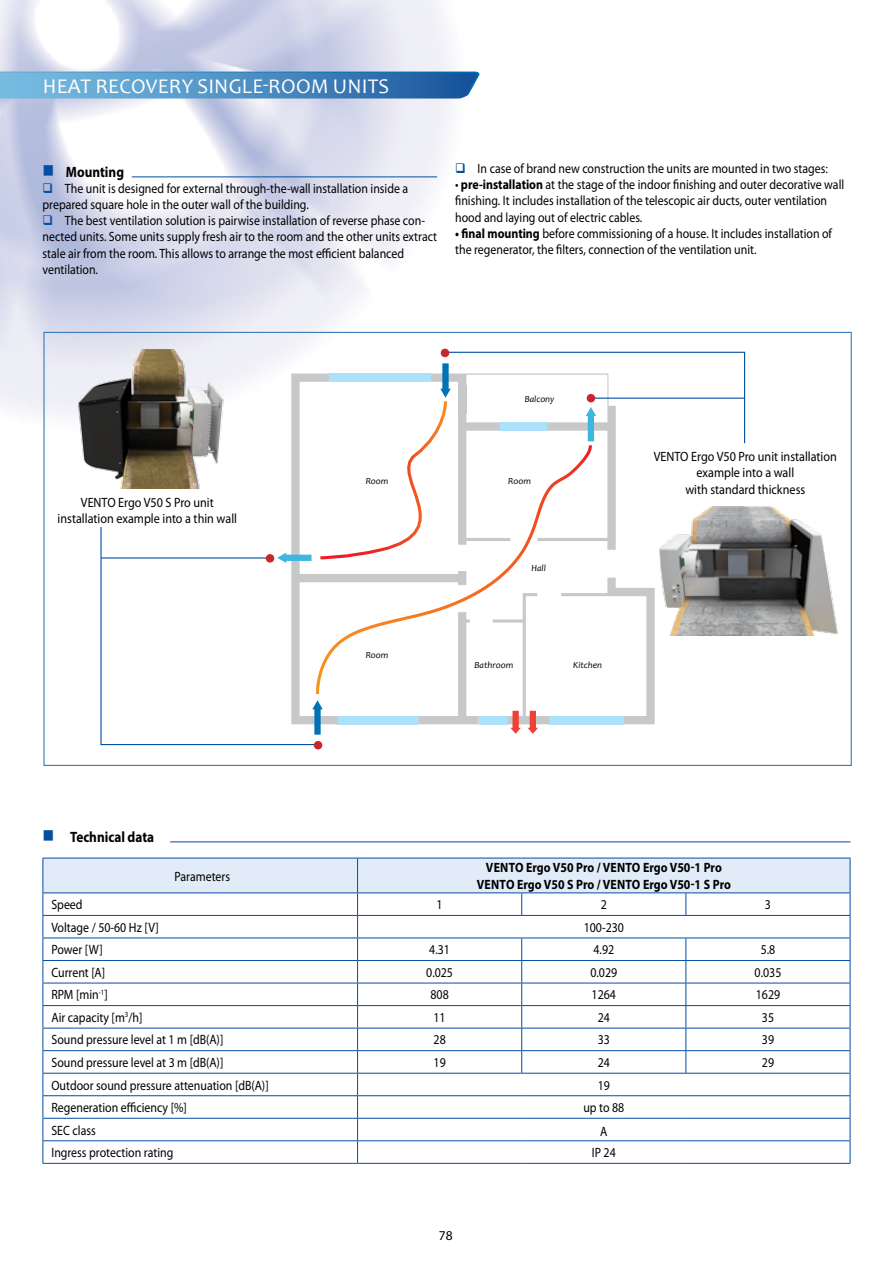
<style>
.page{position:relative;width:893px;height:1263px;background:#fff}
.page>*{position:absolute;margin:0;border:0;box-sizing:border-box;transform-origin:0 0}
.t1{font:21px "Candara";letter-spacing:.01em;color:#fff}
.t2{font:700 15px "Myriad Pro";color:#000;scale:.88 1}
.t3{font:13.5px/16.2px "Myriad Pro";color:#000;scale:.88 1}
.t4{font:13.5px/16.5px "Myriad Pro";color:#000;text-align:center;scale:.9 1}
.t5{font:700 13.5px/16.2px "Myriad Pro";color:#000;text-align:center;scale:.88 1}
.t6{font:13.5px "Myriad Pro";color:#000}
.t7{font:italic 9.3px "Candara";color:#000}
.s1{color:#034ea2}
.s2{font-style:italic}
.s3{font-weight:700}
</style>
<div class="page">
<img style="left:0;top:0;width:588px;height:489px">
<svg style="left:43px;top:858px;width:808px;height:305px"></svg>
<hr style="left:43px;top:1163px;width:315px;height:1px;background:#034ea2">
<hr style="left:358px;top:1163px;width:164px;height:1px;background:#034ea2">
<hr style="left:522px;top:1163px;width:164px;height:1px;background:#034ea2">
<hr style="left:686px;top:1163px;width:164px;height:1px;background:#034ea2">
<hr style="left:170px;top:841px;width:680px;height:1px;background:#034ea2">
<hr style="left:132px;top:176px;width:305px;height:1px;background:#034ea2">
<div style="left:479px;top:716px;width:28px;height:8px;background:#abe1fa"></div>
<svg style="left:323px;top:716px;width:95px;height:8px"></svg>
<svg style="left:418px;top:694px;width:61px;height:30px"></svg>
<svg style="left:319px;top:703px;width:4px;height:32px"></svg>
<svg style="left:493px;top:578px;width:162px;height:156px"></svg>
<svg style="left:319px;top:563px;width:272px;height:131px"></svg>
<div style="left:550px;top:716px;width:74px;height:8px;background:#abe1fa"></div>
<img style="left:73px;top:349px;width:159px;height:139px">
<img style="left:660px;top:506px;width:178px;height:129px">
<svg style="left:100px;top:527px;width:219px;height:219px"></svg>
<svg style="left:277px;top:351px;width:469px;height:212px"></svg>
<hr style="left:591px;top:398px;width:153px;height:1px;background:#034ea2">
<div style="left:266px;top:554px;width:8px;height:9px;background:#c9252c;border-radius:50%"></div>
<div style="left:314px;top:741px;width:8px;height:8px;background:#c9252c;border-radius:50%"></div>
<div style="left:587px;top:394px;width:8px;height:8px;background:#c9252c;border-radius:50%"></div>
<div style="left:441px;top:349px;width:8px;height:8px;background:#c9252c;border-radius:50%"></div>
<svg style="left:0;top:72px;width:480px;height:27px;background:#5090c3"></svg>
<h1 class="t1" style="left:43px;top:73px;width:348px">HEAT RECOVERY SINGLE-ROOM UNITS</h1>
<p class="t2" style="left:43px;top:162px;width:94px"><span class="s1">■</span> Mounting</p>
<p class="t3" style="left:43px;top:180px;width:417px"><span class="s1">❑</span> The unit is designed for external through-the-wall installation inside a prepared square hole in the outer wall of the building.</p>
<p class="t3" style="left:43px;top:213px;width:450px"><span class="s1">❑</span> The best ventilation solution is pairwise installation of reverse phase con&shy;nected units. Some units supply fresh air to the room and the other units extract stale air from the room. This allows to arrange the most efficient balanced ventilation.</p>
<p class="t3" style="left:455px;top:161px;width:425px"><span class="s1">❑</span> In case of brand new construction the units are mounted in two stages:</p>
<p class="t3" style="left:455px;top:177px;width:444px"><span class="s2">•</span> <span class="s3">pre-installation</span> at the stage of the indoor finishing and outer decorative wall finishing. It includes installation of the telescopic air ducts, outer ventilation hood and laying out of electric cables.</p>
<p class="t3" style="left:455px;top:225px;width:430px"><span class="s3">• final mounting</span> before commissioning of a house. It includes installation of the regenerator, the filters, connection of the ventilation unit.</p>
<p class="t7" style="left:525px;top:393px;width:31px">Balcony</p>
<p class="t4" style="left:58px;top:494px;width:201px">VENTO Ergo V50 S Pro unit installation example into a thin wall</p>
<p class="t2" style="left:43px;top:827px;width:128px"><span class="s1">■</span> Technical data</p>
<p class="t7" style="left:366px;top:475px;width:24px">Room</p>
<p class="t7" style="left:508px;top:475px;width:24px">Room</p>
<p class="t7" style="left:366px;top:649px;width:24px">Room</p>
<p class="t7" style="left:531px;top:563px;width:16px">Hall</p>
<p class="t7" style="left:474px;top:659px;width:40px">Bathroom</p>
<p class="t7" style="left:573px;top:659px;width:30px">Kitchen</p>
<p class="t4" style="left:654px;top:448px;width:205px">VENTO Ergo V50 Pro unit installation example into a wall<br>with standard thickness</p>
<p class="t3" style="left:175px;top:868px;width:65px">Parameters</p>
<p class="t5" style="left:477px;top:859px;width:290px">VENTO Ergo V50 Pro / VENTO Ergo V50-1 Pro<br>VENTO Ergo V50 S Pro / VENTO Ergo V50-1 S Pro</p>
<p class="t3" style="left:51px;top:897px;width:37px">Speed</p>
<p class="t3" style="left:437px;top:897px;width:8px">1</p>
<p class="t3" style="left:601px;top:897px;width:8px">2</p>
<p class="t3" style="left:765px;top:897px;width:8px">3</p>
<p class="t3" style="left:51px;top:919px;width:124px">Voltage / 50-60 Hz [V]</p>
<p class="t3" style="left:584px;top:919px;width:47px">100-230</p>
<p class="t3" style="left:51px;top:942px;width:60px">Power [W]</p>
<p class="t3" style="left:429px;top:942px;width:25px">4.31</p>
<p class="t3" style="left:593px;top:942px;width:25px">4.92</p>
<p class="t3" style="left:761px;top:942px;width:18px">5.8</p>
<p class="t3" style="left:51px;top:964px;width:63px">Current [A]</p>
<p class="t3" style="left:426px;top:964px;width:32px">0.025</p>
<p class="t3" style="left:590px;top:964px;width:32px">0.029</p>
<p class="t3" style="left:755px;top:964px;width:32px">0.035</p>
<p class="t3" style="left:51px;top:987px;width:65px">RPM [min<sup>-1</sup>]</p>
<p class="t3" style="left:430px;top:987px;width:22px">808</p>
<p class="t3" style="left:592px;top:987px;width:29px">1264</p>
<p class="t3" style="left:756px;top:987px;width:29px">1629</p>
<p class="t3" style="left:51px;top:1009px;width:105px">Air capacity [m<sup>3</sup>/h]</p>
<p class="t3" style="left:434px;top:1009px;width:15px">11</p>
<p class="t3" style="left:598px;top:1009px;width:15px">24</p>
<p class="t3" style="left:762px;top:1009px;width:15px">35</p>
<p class="t3" style="left:51px;top:1032px;width:197px">Sound pressure level at 1 m [dB(A)]</p>
<p class="t3" style="left:434px;top:1032px;width:15px">28</p>
<p class="t3" style="left:598px;top:1032px;width:15px">33</p>
<p class="t3" style="left:762px;top:1032px;width:15px">39</p>
<p class="t3" style="left:51px;top:1054px;width:197px">Sound pressure level at 3 m [dB(A)]</p>
<p class="t3" style="left:434px;top:1054px;width:15px">19</p>
<p class="t3" style="left:598px;top:1054px;width:15px">24</p>
<p class="t3" style="left:762px;top:1054px;width:15px">29</p>
<p class="t3" style="left:51px;top:1077px;width:248px">Outdoor sound pressure attenuation [dB(A)]</p>
<p class="t3" style="left:598px;top:1077px;width:15px">19</p>
<p class="t3" style="left:51px;top:1100px;width:155px">Regeneration efficiency [%]</p>
<p class="t3" style="left:583px;top:1100px;width:48px">up to 88</p>
<p class="t3" style="left:51px;top:1122px;width:52px">SEC class</p>
<p class="t3" style="left:600px;top:1123px;width:10px">A</p>
<p class="t3" style="left:51px;top:1145px;width:140px">Ingress protection rating</p>
<p class="t3" style="left:592px;top:1145px;width:29px">IP 24</p>
<p class="t6" style="left:439px;top:1228px;width:15px">78</p>
</div>
